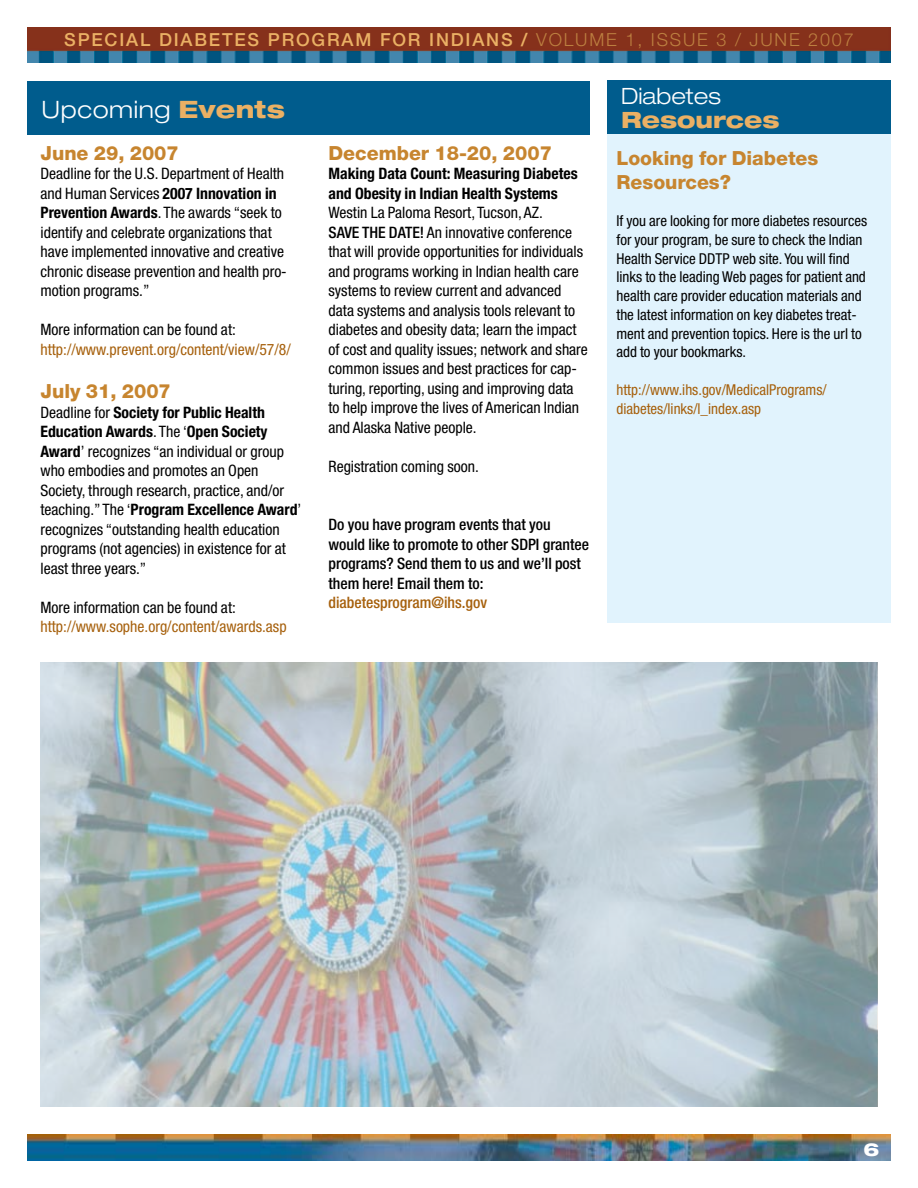
<style>
.page{position:relative;width:918px;height:1188px;background:#fff}
.page>*{position:absolute;margin:0;border:0;box-sizing:border-box;transform-origin:0 0}
.t1{font:300 expanded 24px "Helvetica Neue";letter-spacing:.025em;color:#fff}
.t2{font:800 expanded 22.5px "Helvetica Neue";color:#eab064}
.t3{font:300 expanded 22.5px "Helvetica Neue";color:#fff}
.t4{font:800 19.5px/24px "Helvetica Neue";color:#c7852f}
.t5{font:500 18px "Helvetica Neue";letter-spacing:.1em;color:#eab064}
.t6{font:800 expanded 18px "Helvetica Neue";color:#fff}
.t7{font:condensed 15.75px/19.5px "Helvetica Neue";color:#000}
.t8{font:500 condensed 15.75px/19.5px "Helvetica Neue";color:#000}
.t9{font:condensed 15.75px "Helvetica Neue";color:#a6600c}
.t10{font:700 condensed 15.75px/19.5px "Helvetica Neue";color:#000}
.t11{font:500 condensed 15.75px "Helvetica Neue";color:#a6600c}
.t12{font:condensed 15px/18.8px "Helvetica Neue";color:#000}
.t13{font:condensed 15px/18.8px "Helvetica Neue";color:#a6600c}
.s1{font-weight:300;color:#bc7f40}
.s2{font-weight:800;color:#eab064}
.s3{font-weight:700}
.s4{font-weight:500}
</style>
<div class="page">
<img style="left:27px;top:27px;width:864px;height:35px">
<img style="left:27px;top:1134px;width:864px;height:27px">
<div style="left:27px;top:81px;width:563px;height:54px;background:#005c8d"></div>
<div style="left:608px;top:81px;width:283px;height:542px;background:#e1f3fd"></div>
<div style="left:608px;top:80px;width:283px;height:54px;background:#005c8d"></div>
<img style="left:40px;top:663px;width:838px;height:444px">
<p class="t5" style="left:64px;top:29px;width:791px">SPECIAL DIABETES PROGRAM FOR INDIANS / <span class="s1">VOLUME 1, ISSUE 3 / JUNE 2007</span></p>
<h1 class="t1" style="left:42px;top:95px;width:245px">Upcoming <span class="s2">Events</span></h1>
<p class="t4" style="left:40px;top:141px;width:140px">June 29, 2007</p>
<p class="t7" style="left:40px;top:164px;width:248px">Deadline for the U.S. Department of Health and Human Services <span class="s3">2007 Innovation in Prevention Awards</span>. The awards “seek to identify and celebrate organizations that have implemented innovative and creative chronic disease prevention and health pro&shy;motion programs.”</p>
<p class="t7" style="left:40px;top:320px;width:197px">More information can be found at:</p>
<p class="t9" style="left:40px;top:340px;width:252px">http://www.prevent.org/content/view/57/8/</p>
<p class="t4" style="left:40px;top:379px;width:132px">July 31, 2007</p>
<p class="t7" style="left:40px;top:402px;width:262px">Deadline for <span class="s3">Society for Public Health Education Awards</span>. The ‘<span class="s3">Open Society Award</span>’ recognizes “an individual or group who embodies and promotes an Open Society, through research, practice, and/or teaching.” The ‘<span class="s3">Program Excellence Award</span>’ recognizes “outstanding health education programs (not agencies) in existence for at least three years.”</p>
<p class="t7" style="left:40px;top:597px;width:197px">More information can be found at:</p>
<p class="t9" style="left:40px;top:618px;width:248px">http://www.sophe.org/content/awards.asp</p>
<p class="t4" style="left:328px;top:141px;width:225px">December 18-20, 2007</p>
<p class="t10" style="left:328px;top:164px;width:251px">Making Data Count: Measuring Diabetes and Obesity in Indian Health Systems</p>
<p class="t7" style="left:328px;top:203px;width:261px">Westin La Paloma Resort, Tucson, AZ.<br><span class="s4">SAVE THE DATE!</span> An innovative conference that will provide opportunities for individuals and programs working in Indian health care systems to review current and advanced data systems and analysis tools relevant to diabetes and obesity data; learn the impact of cost and quality issues; network and share common issues and best practices for cap&shy;turing, reporting, using and improving data to help improve the lives of American Indian and Alaska Native people.</p>
<p class="t7" style="left:328px;top:456px;width:152px">Registration coming soon.</p>
<p class="t8" style="left:328px;top:515px;width:262px">Do you have program events that you would like to promote to other SDPI grantee programs? Send them to us and we’ll post them here! Email them to:</p>
<p class="t11" style="left:328px;top:593px;width:160px">diabetesprogram@ihs.gov</p>
<h2 class="t3" style="left:621px;top:82px;width:101px">Diabetes</h2>
<h2 class="t2" style="left:621px;top:105px;width:160px">Resources</h2>
<p class="t4" style="left:616px;top:146px;width:203px">Looking for Diabetes<br>Resources?</p>
<p class="t12" style="left:616px;top:211px;width:252px">If you are looking for more diabetes resources for your program, be sure to check the Indian Health Service DDTP web site. You will find links to the leading Web pages for patient and health care provider education materials and the latest information on key diabetes treat&shy;ment and prevention topics. Here is the url to add to your bookmarks.</p>
<p class="t13" style="left:616px;top:380px;width:212px">http://www.ihs.gov/MedicalPrograms/ diabetes/links/l_index.asp</p>
<p class="t6" style="left:864px;top:1138px;width:17px">6</p>
</div>
